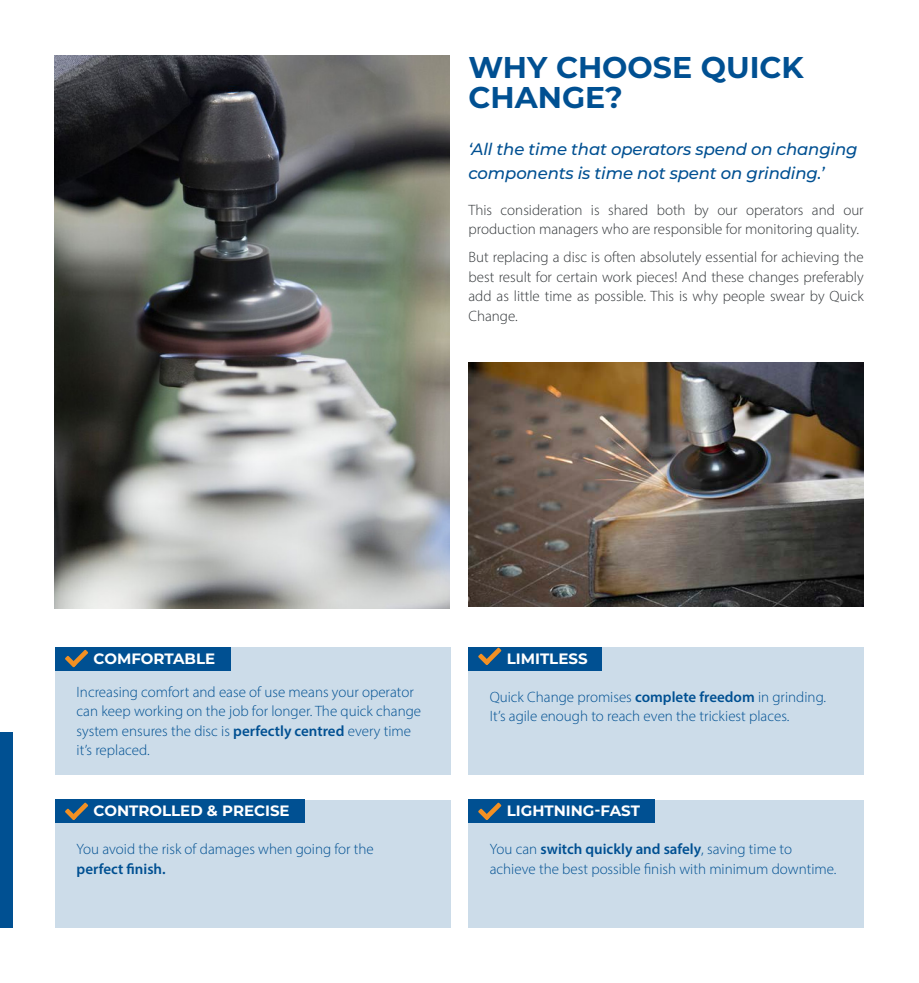
<style>
.page{position:relative;width:919px;height:983px;background:#fff}
.page>*{position:absolute;margin:0;border:0;box-sizing:border-box;transform-origin:0 0}
.t1{font:700 30px/30px "Montserrat";color:#005092}
.titel_tabel{font:italic 500 16.5px/24px "Montserrat";letter-spacing:-.01em;color:#005092}
.body_blauw{font:300 15px/19.5px "Myriad Pro";color:#005092}
.body_blauw-2{font:300 15px/19.5px "Myriad Pro";color:#33373a}
.grijs_blokje{font:700 15px "Montserrat";color:#fff}
.body_blauw-3{font:700 15px "Montserrat";color:#fff}
.s1{font-weight:600}
</style>
<div class="page">
<img style="left:54px;top:55px;width:395px;height:553px">
<img style="left:468px;top:362px;width:395px;height:244px">
<div style="left:0;top:731px;width:13px;height:196px;background:#005092"></div>
<div style="left:55px;top:646px;width:395px;height:128px;background:#ccdce9"></div>
<div style="left:55px;top:799px;width:395px;height:128px;background:#ccdce9"></div>
<div style="left:468px;top:646px;width:395px;height:128px;background:#ccdce9"></div>
<div style="left:468px;top:799px;width:395px;height:128px;background:#ccdce9"></div>
<div style="left:55px;top:646px;width:175px;height:24px;background:#005092"></div>
<div style="left:55px;top:799px;width:249px;height:23px;background:#005092"></div>
<div style="left:468px;top:646px;width:133px;height:24px;background:#005092"></div>
<div style="left:468px;top:799px;width:187px;height:23px;background:#005092"></div>
<svg style="left:478px;top:647px;width:23px;height:18px"></svg>
<svg style="left:65px;top:649px;width:23px;height:18px"></svg>
<svg style="left:65px;top:802px;width:23px;height:18px"></svg>
<svg style="left:478px;top:802px;width:23px;height:18px"></svg>
<p class="t1" style="left:468px;top:51px;width:337px">WHY CHOOSE QUICK<br>CHANGE?</p>
<p class="titel_tabel" style="left:468px;top:136px;width:390px">‘All the time that operators spend on changing components is time not spent on grinding.’</p>
<p class="body_blauw-2" style="left:468px;top:200px;width:396px">This consideration is shared both by our operators and our production managers who are responsible for monitoring quality.</p>
<p class="body_blauw-2" style="left:468px;top:247px;width:396px;text-align:justify">But replacing a disc is often absolutely essential for achieving the best result for certain work pieces! And these changes preferably add as little time as possible. This is why people swear by Quick Change.</p>
<p class="grijs_blokje" style="left:94px;top:647px;width:123px">COMFORTABLE</p>
<p class="grijs_blokje" style="left:506px;top:647px;width:82px">LIMITLESS</p>
<p class="body_blauw" style="left:77px;top:681px;width:346px">Increasing comfort and ease of use means your operator can keep working on the job for longer. The quick change system ensures the disc is <span class="s1">perfectly centred</span> every time it’s replaced.</p>
<p class="body_blauw" style="left:489px;top:686px;width:338px">Quick Change promises <span class="s1">complete freedom</span> in grinding.<br>It’s agile enough to reach even the trickiest places.</p>
<p class="body_blauw-3" style="left:94px;top:800px;width:197px">CONTROLLED &amp; PRECISE</p>
<p class="grijs_blokje" style="left:506px;top:800px;width:135px">LIGHTNING-FAST</p>
<p class="body_blauw" style="left:77px;top:839px;width:299px">You avoid the risk of damages when going for the <span class="s1">perfect finish.</span></p>
<p class="body_blauw" style="left:489px;top:839px;width:348px">You can <span class="s1">switch quickly and safely</span>, saving time to achieve the best possible finish with minimum downtime.</p>
</div>
